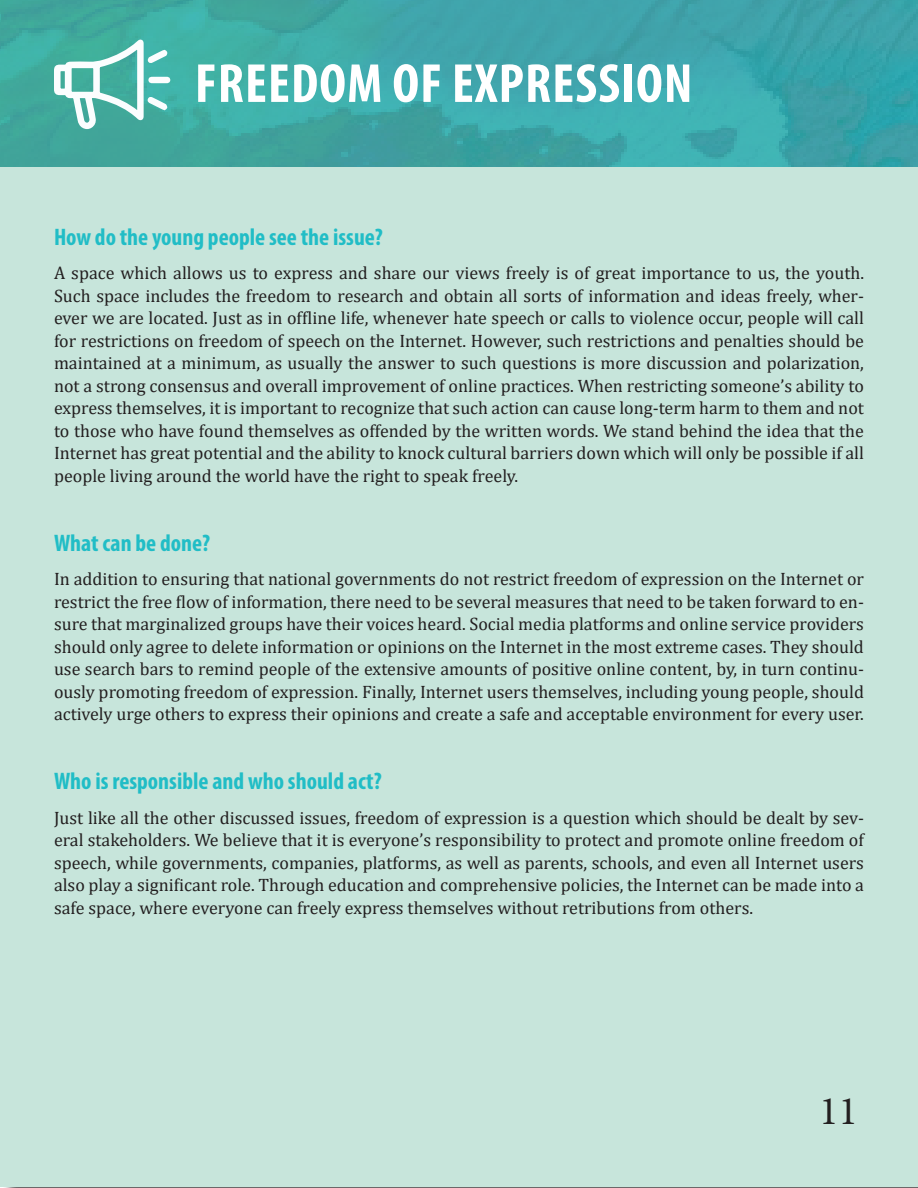
<style>
.page{position:relative;width:918px;height:1188px;background:#fff}
.page>*{position:absolute;margin:0;border:0;box-sizing:border-box;transform-origin:0 0}
.Page_Header_-_Black{font:700 condensed 55.5px "Myriad Pro";letter-spacing:.02em;color:#fff}
.t1{font:40.5px "Minion Pro";color:#231f20}
.t2{font:700 condensed 24px "Myriad Pro";color:#21bdc6}
.t3{font:18px/22.5px "Cambria";color:#231f20;text-align:justify}
</style>
<div class="page">
<div style="left:0;top:0;width:918px;height:1186px;background:#c1e3d7"></div>
<img style="left:0;top:0;width:918px;height:166px">
<svg style="left:53px;top:0;width:119px;height:132px;background:#61baaf"></svg>
<p class="Page_Header_-_Black" style="left:195px;top:49px;width:499px">FREEDOM OF EXPRESSION</p>
<p class="t2" style="left:54px;top:222px;width:330px">How do the young people see the issue?</p>
<p class="t3" style="left:54px;top:262px;width:812px">A space which allows us to express and share our views freely is of great importance to us, the youth.<br>Such space includes the freedom to research and obtain all sorts of information and ideas freely, wher&shy;ever we are located. Just as in offline life, whenever hate speech or calls to violence occur, people will call for restrictions on freedom of speech on the Internet. However, such restrictions and penalties should be maintained at a minimum, as usually the answer to such questions is more discussion and polarization, not a strong consensus and overall improvement of online practices. When restricting someone’s ability to express themselves, it is important to recognize that such action can cause long-term harm to them and not to those who have found themselves as offended by the written words. We stand behind the idea that the Internet has great potential and the ability to knock cultural barriers down which will only be possible if all people living around the world have the right to speak freely.</p>
<p class="t2" style="left:54px;top:528px;width:158px">What can be done?</p>
<p class="t3" style="left:54px;top:568px;width:812px">In addition to ensuring that national governments do not restrict freedom of expression on the Internet or restrict the free flow of information, there need to be several measures that need to be taken forward to en&shy;sure that marginalized groups have their voices heard. Social media platforms and online service providers should only agree to delete information or opinions on the Internet in the most extreme cases. They should use search bars to remind people of the extensive amounts of positive online content, by, in turn continu&shy;ously promoting freedom of expression. Finally, Internet users themselves, including young people, should actively urge others to express their opinions and create a safe and acceptable environment for every user.</p>
<p class="t2" style="left:54px;top:766px;width:329px">Who is responsible and who should act?</p>
<p class="t3" style="left:54px;top:806px;width:812px">Just like all the other discussed issues, freedom of expression is a question which should be dealt by sev&shy;eral stakeholders. We believe that it is everyone’s responsibility to protect and promote online freedom of speech, while governments, companies, platforms, as well as parents, schools, and even all Internet users also play a significant role. Through education and comprehensive policies, the Internet can be made into a safe space, where everyone can freely express themselves without retributions from others.</p>
<p class="t1" style="left:819px;top:1084px;width:40px">11</p>
</div>
